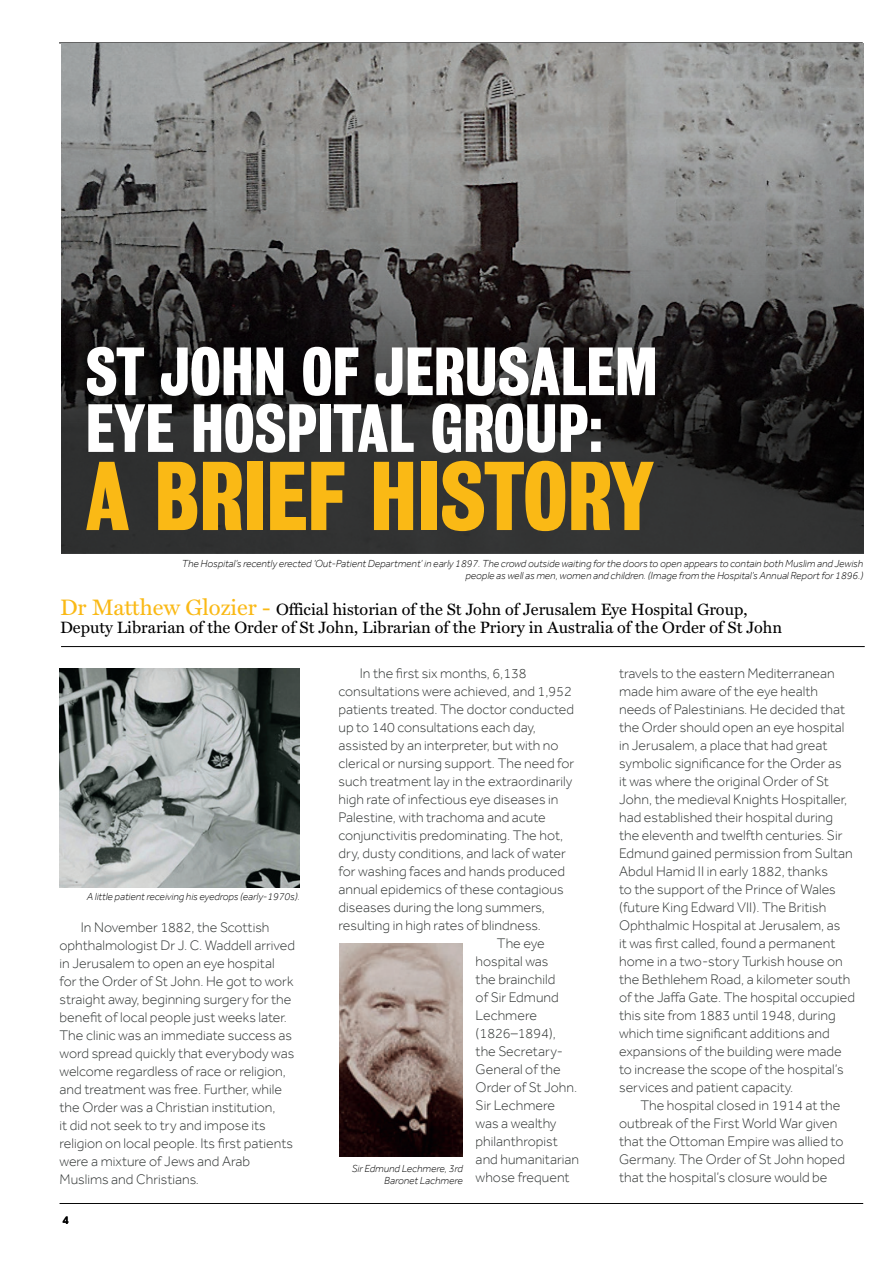
<style>
.page{position:relative;width:893px;height:1263px;background:#fff}
.page>*{position:absolute;margin:0;border:0;box-sizing:border-box;transform-origin:0 0}
.t1{font:88.8px "Bureau Grot Three Seven";color:#fab915}
.t2{font:62.1px/56.7px "Bureau Grot Three Seven";color:#fff}
.t3{font:16.5px/18px "Miller Text";color:#000}
.t4{font:300 14.25px/18px "Effra";color:#313534}
.t5{font:500 12px "Effra";color:#000}
.t6{font:italic 300 10.5px/12px "Effra";color:#000;text-align:right}
.s1{font-size:22.5px;color:#fab915}
</style>
<div class="page">
<hr style="left:60px;top:1203px;width:803px;height:1px;background:#000">
<hr style="left:59px;top:43px;width:804px;height:1px;background:#000">
<hr style="left:61px;top:646px;width:804px;height:1px;background:#000">
<svg style="left:61px;top:43px;width:802px;height:510px;background:#535353"></svg>
<img style="left:60px;top:669px;width:240px;height:219px">
<img style="left:339px;top:943px;width:124px;height:214px">
<h2 class="t2" style="left:86px;top:343px;width:574px">ST JOHN OF JERUSALEM<br>EYE HOSPITAL GROUP:</h2>
<h1 class="t1" style="left:86px;top:445px;width:570px">A BRIEF HISTORY</h1>
<p class="t6" style="left:182px;top:558px;width:683px">The Hospital’s recently erected ‘Out-Patient Department’ in early 1897. The crowd outside waiting for the doors to open appears to contain both Muslim and Jewish people as well as men, women and children. (Image from the Hospital’s Annual Report for 1896.)</p>
<p class="t3" style="left:60px;top:600px;width:724px"><span class="s1">Dr Matthew Glozier -</span> Official historian of the St John of Jerusalem Eye Hospital Group,<br>Deputy Librarian of the Order of St John, Librarian of the Priory in Australia of the Order of St John</p>
<p class="t6" style="left:87px;top:891px;width:215px">A little patient receiving his eyedrops (early-1970s).</p>
<p class="t4" style="left:60px;top:917px;width:237px;text-indent:21px">In November 1882, the Scottish ophthalmologist Dr J. C. Waddell arrived in Jerusalem to open an eye hospital for the Order of St John. He got to work straight away, beginning surgery for the benefit of local people just weeks later.<br>The clinic was an immediate success as word spread quickly that everybody was welcome regardless of race or religion, and treatment was free. Further, while the Order was a Christian institution,<br>it did not seek to try and impose its religion on local people. Its first patients were a mixture of Jews and Arab Muslims and Christians.</p>
<p class="t5" style="left:63px;top:1213px;width:8px">4</p>
<p class="t4" style="left:360px;top:664px;width:168px">In the first six months, 6,138</p>
<p class="t4" style="left:339px;top:682px;width:235px">consultations were achieved, and 1,952</p>
<p class="t4" style="left:339px;top:700px;width:237px">patients treated. The doctor conducted</p>
<p class="t4" style="left:339px;top:718px;width:199px">up to 140 consultations each day,</p>
<p class="t4" style="left:339px;top:736px;width:222px">assisted by an interpreter, but with no</p>
<p class="t4" style="left:339px;top:754px;width:237px">clerical or nursing support. The need for</p>
<p class="t4" style="left:339px;top:772px;width:235px">such treatment lay in the extraordinarily</p>
<p class="t4" style="left:339px;top:790px;width:222px">high rate of infectious eye diseases in</p>
<p class="t4" style="left:339px;top:808px;width:209px">Palestine, with trachoma and acute</p>
<p class="t4" style="left:339px;top:826px;width:226px">conjunctivitis predominating. The hot,</p>
<p class="t4" style="left:339px;top:844px;width:229px">dry, dusty conditions, and lack of water</p>
<p class="t4" style="left:339px;top:862px;width:228px">for washing faces and hands produced</p>
<p class="t4" style="left:339px;top:880px;width:227px">annual epidemics of these contagious</p>
<p class="t4" style="left:339px;top:898px;width:208px">diseases during the long summers,</p>
<p class="t4" style="left:339px;top:916px;width:204px">resulting in high rates of blindness.</p>
<p class="t4" style="left:497px;top:934px;width:49px">The eye</p>
<p class="t4" style="left:476px;top:952px;width:74px">hospital was</p>
<p class="t4" style="left:476px;top:970px;width:81px">the brainchild</p>
<p class="t4" style="left:476px;top:988px;width:85px">of Sir Edmund</p>
<p class="t4" style="left:476px;top:1006px;width:63px">Lechmere</p>
<p class="t4" style="left:476px;top:1024px;width:82px">(1826–1894),</p>
<p class="t4" style="left:476px;top:1042px;width:89px">the Secretary-</p>
<p class="t4" style="left:476px;top:1060px;width:87px">General of the</p>
<p class="t4" style="left:476px;top:1078px;width:103px">Order of St John.</p>
<p class="t4" style="left:476px;top:1096px;width:81px">Sir Lechmere</p>
<p class="t4" style="left:476px;top:1114px;width:82px">was a wealthy</p>
<p class="t4" style="left:476px;top:1132px;width:84px">philanthropist</p>
<p class="t4" style="left:476px;top:1150px;width:105px">and humanitarian</p>
<p class="t4" style="left:476px;top:1168px;width:96px">whose frequent</p>
<p class="t6" style="left:352px;top:1162px;width:113px">Sir Edmund Lechmere, 3rd<br>Baronet Lachmere</p>
<p class="t4" style="left:619px;top:664px;width:237px">travels to the eastern Mediterranean made him aware of the eye health needs of Palestinians. He decided that the Order should open an eye hospital in Jerusalem, a place that had great symbolic significance for the Order as<br>it was where the original Order of St John, the medieval Knights Hospitaller, had established their hospital during the eleventh and twelfth centuries. Sir Edmund gained permission from Sultan Abdul Hamid II in early 1882, thanks<br>to the support of the Prince of Wales (future King Edward VII). The British Ophthalmic Hospital at Jerusalem, as<br>it was first called, found a permanent home in a two-story Turkish house on the Bethlehem Road, a kilometer south of the Jaffa Gate. The hospital occupied this site from 1883 until 1948, during which time significant additions and expansions of the building were made to increase the scope of the hospital’s services and patient capacity.</p>
<p class="t4" style="left:619px;top:1096px;width:228px;text-indent:21px">The hospital closed in 1914 at the outbreak of the First World War given that the Ottoman Empire was allied to Germany. The Order of St John hoped that the hospital’s closure would be</p>
</div>
